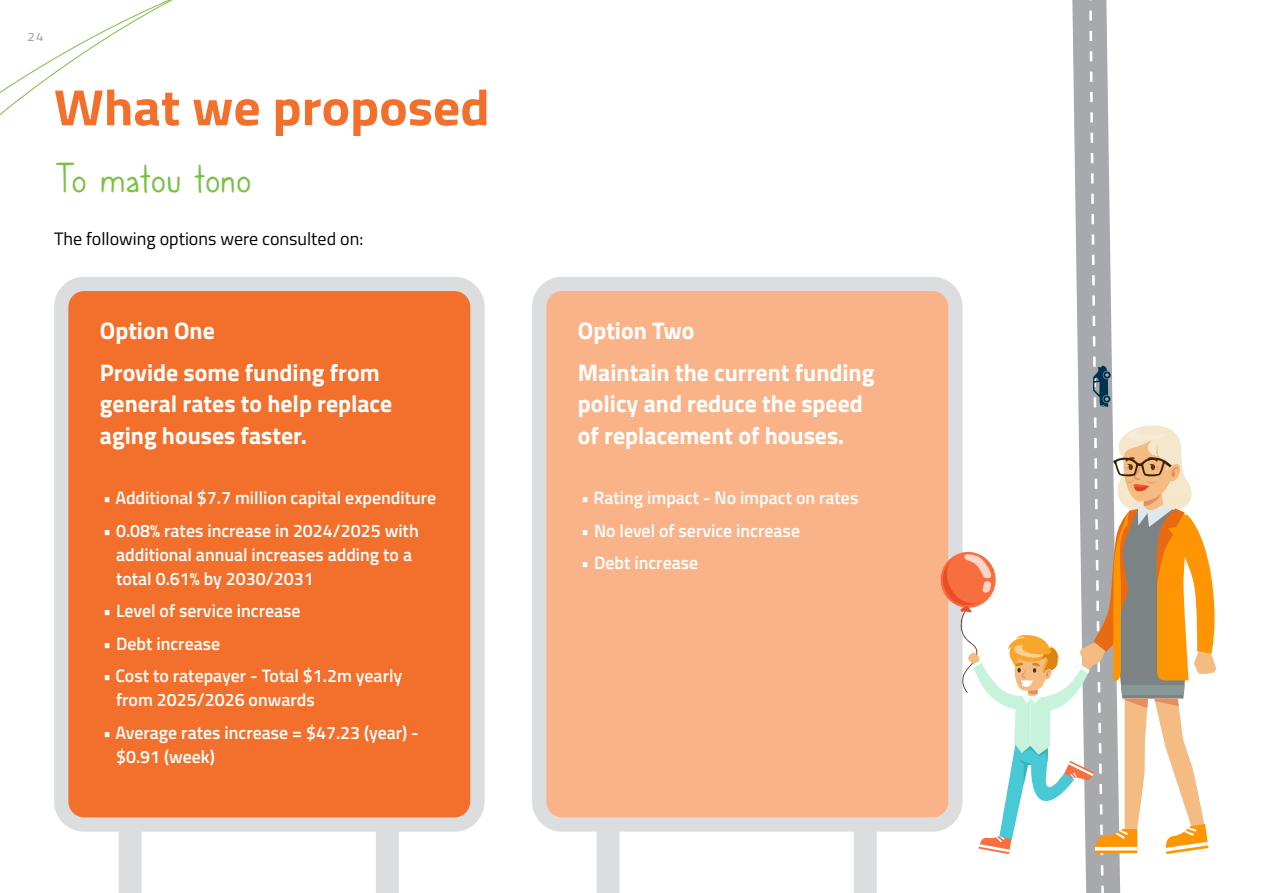
<style>
.page{position:relative;width:1263px;height:893px;background:#fff}
.page>*{position:absolute;margin:0;border:0;box-sizing:border-box;transform-origin:0 0}
.t1{font:700 51px "Titillium";color:#f3702c;scale:1.05 1}
.t2{font:45px "Caroni";letter-spacing:-.01em;color:#7ac143}
.t3{font:700 24px/42.2px "Titillium";color:#fff}
.t4{font:600 18px/24px "Titillium";color:#fff}
.t5{font:18px "Titillium";color:#000}
.t6{font:300 12px "Titillium";color:#808285;scale:1.1 1}
</style>
<div class="page">
<svg style="left:0;top:0;width:173px;height:115px"></svg>
<div style="left:119px;top:358px;width:23px;height:535px;background:#dcddde"></div>
<div style="left:376px;top:358px;width:23px;height:535px;background:#dcddde"></div>
<div style="left:597px;top:358px;width:23px;height:535px;background:#dcddde"></div>
<div style="left:854px;top:358px;width:23px;height:535px;background:#dcddde"></div>
<div style="left:61px;top:284px;width:416px;height:540px;background:#f3702c;border-radius:23px"></div>
<div style="left:54px;top:277px;width:431px;height:555px;border:14px solid #dcddde;border-radius:23px"></div>
<div style="left:539px;top:284px;width:416px;height:540px;background:#fab388;border-radius:23px"></div>
<div style="left:532px;top:277px;width:430px;height:555px;border:14px solid #dcddde;border-radius:23px"></div>
<svg style="left:940px;top:0;width:276px;height:893px"></svg>
<p class="t6" style="left:27px;top:28px;width:16px">24</p>
<h1 class="t1" style="left:54px;top:68px;width:416px">What we proposed</h1>
<h2 class="t2" style="left:54px;top:155px;width:199px">To matou tono</h2>
<p class="t5" style="left:54px;top:226px;width:311px">The following options were consulted on:</p>
<h3 class="t3" style="left:100px;top:308px;width:281px">Option One<br>Provide some funding from</h3>
<h3 class="t3" style="left:100px;top:387px;width:294px;line-height:31.5px">general rates to help replace aging houses faster.</h3>
<p class="t4" style="left:103px;top:485px;width:334px">• Additional $7.7 million capital expenditure</p>
<p class="t4" style="left:116px;top:517px;width:304px;text-indent:-13px">• 0.08% rates increase in 2024/2025 with additional annual increases adding to a total 0.61% by 2030/2031</p>
<p class="t4" style="left:103px;top:598px;width:199px">• Level of service increase</p>
<p class="t4" style="left:103px;top:631px;width:118px">• Debt increase</p>
<p class="t4" style="left:116px;top:663px;width:288px;text-indent:-13px">• Cost to ratepayer - Total $1.2m yearly from 2025/2026 onwards</p>
<p class="t4" style="left:116px;top:720px;width:304px;text-indent:-13px">• Average rates increase = $47.23 (year) - $0.91 (week)</p>
<h3 class="t3" style="left:578px;top:308px;width:298px">Option Two<br>Maintain the current funding</h3>
<h3 class="t3" style="left:578px;top:387px;width:286px;line-height:31.5px">policy and reduce the speed of replacement of houses.</h3>
<p class="t4" style="left:581px;top:485px;width:279px">• Rating impact - No impact on rates</p>
<p class="t4" style="left:581px;top:517px;width:220px">• No level of service increase</p>
<p class="t4" style="left:581px;top:550px;width:118px">• Debt increase</p>
</div>
